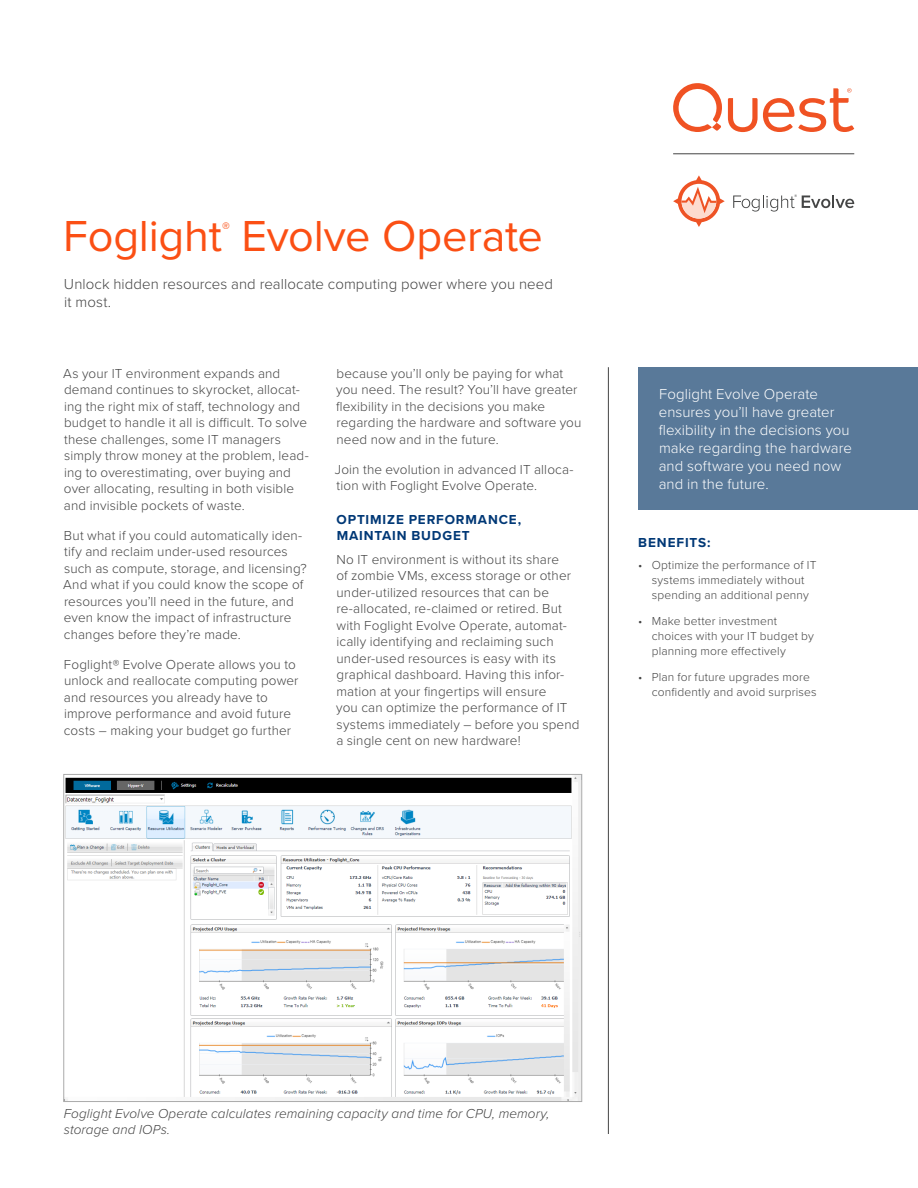
<style>
.page{position:relative;width:918px;height:1188px;background:#fff}
.page>*{position:absolute;margin:0;border:0;box-sizing:border-box;transform-origin:0 0}
.t1{font:45px "Proxima Nova";letter-spacing:-.005em;color:#fb4f14}
.t2{font:15.75px "Proxima Nova";color:#fb4f14}
.t3{font:300 15px/18px "Proxima Nova";letter-spacing:.005em;color:#fff}
.t4{font:300 15px/18px "Proxima Nova";letter-spacing:.005em;color:#444}
.t5{font:300 13.5px/16.5px "Proxima Nova";letter-spacing:.01em;color:#444}
.t6{font:italic 300 13.5px/16.5px "Proxima Nova";letter-spacing:.01em;color:#444}
.t7{font:700 13.5px/16.5px "Proxima Nova";letter-spacing:.065em;color:#003876}
.t8{font:300 12px/15px "Proxima Nova";letter-spacing:.015em;color:#444}
</style>
<div class="page">
<svg style="left:728px;top:88px;width:126px;height:44px"></svg>
<svg style="left:673px;top:83px;width:49px;height:49px"></svg>
<hr style="left:608px;top:367px;width:1px;height:767px;background:#444">
<div style="left:638px;top:367px;width:280px;height:143px;background:#597999"></div>
<img style="left:65px;top:776px;width:515px;height:324px">
<svg style="left:673px;top:175px;width:52px;height:52px"></svg>
<svg style="left:733px;top:194px;width:121px;height:18px"></svg>
<hr style="left:673px;top:154px;width:181px;height:1px;background:#444">
<h1 class="t1" style="left:63px;top:202px;width:481px">Foglight Evolve Operate</h1>
<p class="t2" style="left:222px;top:216px;width:9px">®</p>
<p class="t4" style="left:64px;top:275px;width:491px">Unlock hidden resources and reallocate computing power where you need it most.</p>
<p class="t5" style="left:63px;top:365px;width:247px">As your IT environment expands and demand continues to skyrocket, allocat&shy;ing the right mix of staff, technology and budget to handle it all is difficult. To solve these challenges, some IT managers simply throw money at the problem, lead&shy;ing to overestimating, over buying and over allocating, resulting in both visible and invisible pockets of waste.</p>
<p class="t5" style="left:63px;top:526px;width:245px">But what if you could automatically iden&shy;tify and reclaim under-used resources such as compute, storage, and licensing?<br>And what if you could know the scope of resources you’ll need in the future, and even know the impact of infrastructure changes before they’re made.</p>
<p class="t5" style="left:64px;top:655px;width:236px">Foglight® Evolve Operate allows you to unlock and reallocate computing power and resources you already have to improve performance and avoid future costs – making your budget go further</p>
<p class="t5" style="left:336px;top:364px;width:247px">because you’ll only be paying for what you need. The result? You’ll have greater flexibility in the decisions you make regarding the hardware and software you need now and in the future.</p>
<p class="t5" style="left:335px;top:460px;width:240px">Join the evolution in advanced IT alloca&shy;tion with Foglight Evolve Operate.</p>
<p class="t7" style="left:337px;top:511px;width:186px">OPTIMIZE PERFORMANCE,<br>MAINTAIN BUDGET</p>
<p class="t5" style="left:336px;top:550px;width:245px">No IT environment is without its share<br>of zombie VMs, excess storage or other under-utilized resources that can be re-allocated, re-claimed or retired. But with Foglight Evolve Operate, automat&shy;ically identifying and reclaiming such under-used resources is easy with its graphical dashboard. Having this infor&shy;mation at your fingertips will ensure<br>you can optimize the performance of IT systems immediately – before you spend a single cent on new hardware!</p>
<p class="t3" style="left:659px;top:385px;width:195px">Foglight Evolve Operate ensures you’ll have greater flexibility in the decisions you make regarding the hardware and software you need now and in the future.</p>
<p class="t7" style="left:638px;top:534px;width:74px">BENEFITS:</p>
<p class="t8" style="left:638px;top:557px;width:180px;text-align:center">• Optimize the performance of IT systems immediately without spending an additional penny</p>
<p class="t8" style="left:652px;top:613px;width:164px;text-indent:-14px">• Make better investment choices with your IT budget by planning more effectively</p>
<p class="t8" style="left:652px;top:669px;width:167px;text-indent:-14px">• Plan for future upgrades more confidently and avoid surprises</p>
<p class="t6" style="left:64px;top:1104px;width:487px">Foglight Evolve Operate calculates remaining capacity and time for CPU, memory, storage and IOPs.</p>
</div>
